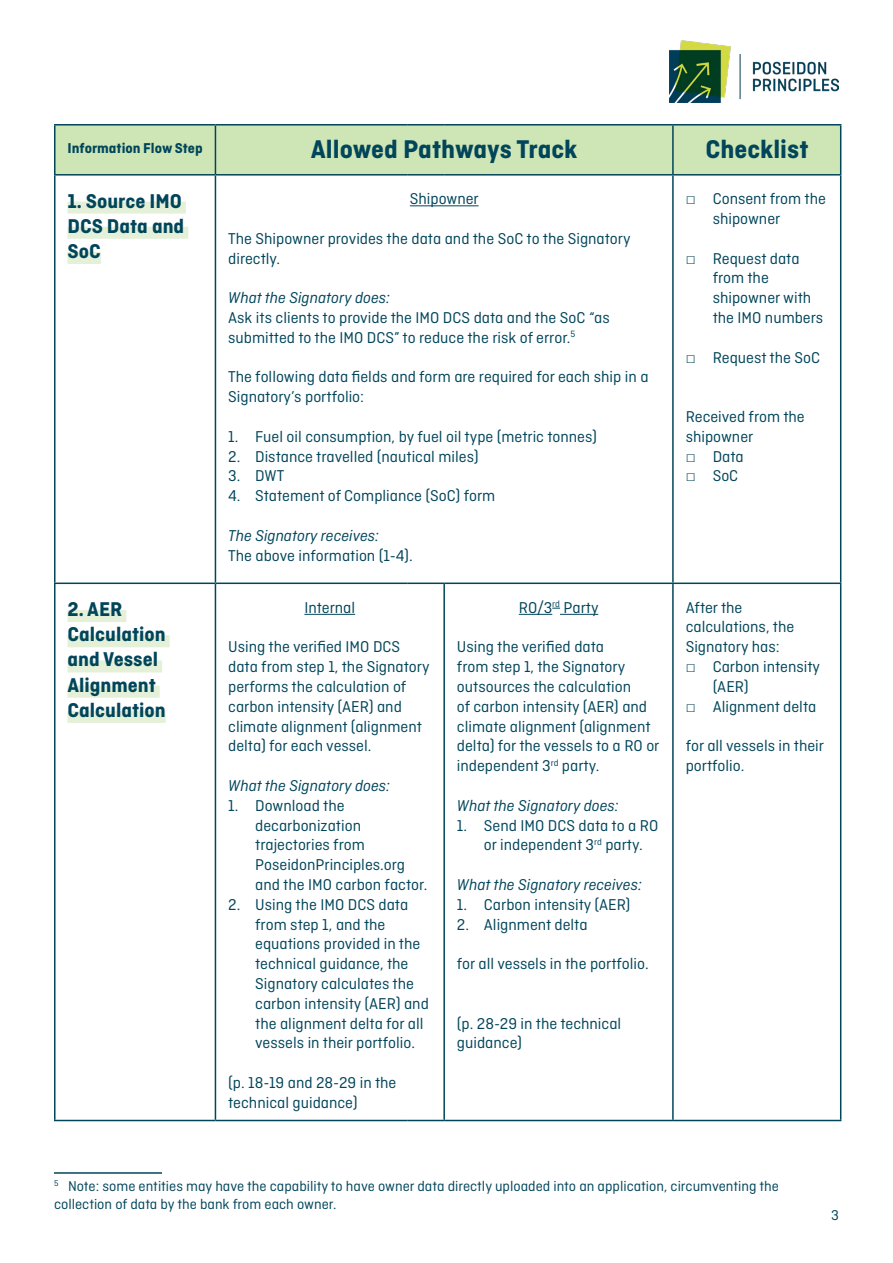
<style>
.page{position:relative;width:893px;height:1263px;background:#fff}
.page>*{position:absolute;margin:0;border:0;box-sizing:border-box;transform-origin:0 0}
.Titile{font:700 27px "Ciutadella";color:#00455a}
.Paragraph_Style_3{font:700 21px/25.2px "Ciutadella";color:#00455a;text-align:justify}
.Paragraph_Style_1{font:16.5px/19.8px "Ciutadella";color:#00455a}
.Paragraph_Style_1-2{font:italic 16.5px "Ciutadella";color:#00455a}
.Paragraph_Style_1-3{font:15px/18px "Ciutadella";color:#00455a}
.t1{font:700 15px "Ciutadella";color:#00455a}
.s1{font-family:"Arial"}
</style>
<div class="page">
<img style="left:669px;top:41px;width:170px;height:61px">
<div style="left:56px;top:126px;width:784px;height:48px;background:#cee5b5"></div>
<hr style="left:215px;top:124px;width:192px;height:2px;background:#00455a">
<hr style="left:407px;top:124px;width:37px;height:2px;background:#00455a">
<hr style="left:444px;top:124px;width:229px;height:2px;background:#00455a">
<hr style="left:673px;top:124px;width:168px;height:2px;background:#00455a">
<hr style="left:672px;top:126px;width:2px;height:48px;background:#00455a">
<hr style="left:840px;top:126px;width:1px;height:48px;background:#00455a">
<hr style="left:54px;top:176px;width:2px;height:406px;background:#00455a">
<hr style="left:215px;top:174px;width:192px;height:2px;background:#00455a">
<hr style="left:215px;top:176px;width:1px;height:406px;background:#00455a">
<hr style="left:407px;top:174px;width:37px;height:2px;background:#00455a">
<hr style="left:444px;top:174px;width:229px;height:2px;background:#00455a">
<hr style="left:673px;top:174px;width:168px;height:2px;background:#00455a">
<hr style="left:672px;top:176px;width:2px;height:406px;background:#00455a">
<hr style="left:840px;top:176px;width:1px;height:406px;background:#00455a">
<hr style="left:54px;top:582px;width:161px;height:2px;background:#00455a">
<hr style="left:54px;top:584px;width:2px;height:536px;background:#00455a">
<hr style="left:215px;top:582px;width:192px;height:2px;background:#00455a">
<hr style="left:215px;top:584px;width:1px;height:536px;background:#00455a">
<hr style="left:407px;top:582px;width:37px;height:2px;background:#00455a">
<hr style="left:444px;top:582px;width:229px;height:2px;background:#00455a">
<hr style="left:443px;top:584px;width:2px;height:536px;background:#00455a">
<hr style="left:673px;top:582px;width:168px;height:2px;background:#00455a">
<hr style="left:672px;top:584px;width:2px;height:536px;background:#00455a">
<hr style="left:840px;top:584px;width:1px;height:536px;background:#00455a">
<hr style="left:54px;top:1120px;width:161px;height:1px;background:#00455a">
<hr style="left:215px;top:1120px;width:192px;height:1px;background:#00455a">
<hr style="left:407px;top:1120px;width:37px;height:1px;background:#00455a">
<hr style="left:444px;top:1120px;width:229px;height:1px;background:#00455a">
<hr style="left:673px;top:1120px;width:168px;height:1px;background:#00455a">
<hr style="left:54px;top:124px;width:161px;height:2px;background:#00455a">
<hr style="left:54px;top:126px;width:2px;height:48px;background:#00455a">
<hr style="left:215px;top:126px;width:1px;height:48px;background:#00455a">
<hr style="left:54px;top:174px;width:161px;height:2px;background:#00455a">
<div style="left:68px;top:202px;width:118px;height:12px;background:#e4f0d8"></div>
<div style="left:68px;top:227px;width:120px;height:12px;background:#e4f0d8"></div>
<div style="left:68px;top:252px;width:33px;height:12px;background:#e4f0d8"></div>
<hr style="left:410px;top:205px;width:68px;height:1px;background:#00455a">
<div style="left:68px;top:610px;width:58px;height:12px;background:#e4f0d8"></div>
<div style="left:68px;top:635px;width:102px;height:12px;background:#e4f0d8"></div>
<div style="left:68px;top:660px;width:94px;height:12px;background:#e4f0d8"></div>
<div style="left:68px;top:686px;width:92px;height:12px;background:#e4f0d8"></div>
<div style="left:68px;top:711px;width:98px;height:12px;background:#e4f0d8"></div>
<hr style="left:304px;top:614px;width:51px;height:1px;background:#00455a">
<hr style="left:519px;top:614px;width:33px;height:1px;background:#00455a">
<hr style="left:560px;top:614px;width:38px;height:1px;background:#00455a">
<hr style="left:54px;top:1172px;width:108px;height:2px;background:#00455a">
<p class="t1" style="left:68px;top:139px;width:137px">Information Flow Step</p>
<p class="Titile" style="left:311px;top:133px;width:268px">Allowed Pathways Track</p>
<p class="Titile" style="left:705px;top:133px;width:104px">Checklist</p>
<p class="Paragraph_Style_3" style="left:68px;top:188px;width:118px">1. Source IMO DCS Data and SoC</p>
<p class="Paragraph_Style_1" style="left:410px;top:189px;width:70px">Shipowner</p>
<p class="Paragraph_Style_1" style="left:713px;top:189px;width:115px;text-indent:-27px"><span class="s1">□</span> Consent from the shipowner</p>
<p class="Paragraph_Style_1" style="left:713px;top:248px;width:112px;text-indent:-27px"><span class="s1">□</span> Request data from the shipowner with the IMO numbers</p>
<p class="Paragraph_Style_1" style="left:686px;top:347px;width:136px"><span class="s1">□</span> Request the SoC</p>
<p class="Paragraph_Style_1" style="left:228px;top:228px;width:404px">The Shipowner provides the data and the SoC to the Signatory directly.</p>
<p class="Paragraph_Style_1-2" style="left:228px;top:289px;width:163px">What the Signatory does:</p>
<p class="Paragraph_Style_1" style="left:228px;top:308px;width:383px">Ask its clients to provide the IMO DCS data and the SoC “as submitted to the IMO DCS” to reduce the risk of error.<sup>5</sup></p>
<p class="Paragraph_Style_1" style="left:228px;top:367px;width:422px">The following data fields and form are required for each ship in a<br>Signatory’s portfolio:</p>
<p class="Paragraph_Style_1" style="left:228px;top:426px;width:370px">1. Fuel oil consumption, by fuel oil type (metric tonnes)</p>
<p class="Paragraph_Style_1" style="left:228px;top:446px;width:252px">2. Distance travelled (nautical miles)</p>
<p class="Paragraph_Style_1" style="left:228px;top:466px;width:58px">3. DWT</p>
<p class="Paragraph_Style_1" style="left:228px;top:486px;width:269px">4. Statement of Compliance (SoC) form</p>
<p class="Paragraph_Style_1-2" style="left:228px;top:526px;width:152px">The Signatory receives:</p>
<p class="Paragraph_Style_1" style="left:228px;top:545px;width:186px">The above information (1-4).</p>
<p class="Paragraph_Style_1" style="left:686px;top:407px;width:121px">Received from the shipowner</p>
<p class="Paragraph_Style_1" style="left:686px;top:446px;width:60px"><span class="s1">□</span> Data</p>
<p class="Paragraph_Style_1" style="left:686px;top:466px;width:54px"><span class="s1">□</span> SoC</p>
<p class="Paragraph_Style_3" style="left:68px;top:596px;width:100px;text-align:left">2. AER<br>Calculation and Vessel<br>Alignment<br>Calculation</p>
<p class="Paragraph_Style_1" style="left:304px;top:597px;width:52px">Internal</p>
<p class="Paragraph_Style_1" style="left:228px;top:637px;width:203px">Using the verified IMO DCS data from step 1, the Signatory performs the calculation of carbon intensity (AER) and climate alignment (alignment delta) for each vessel.</p>
<p class="Paragraph_Style_1-2" style="left:228px;top:776px;width:163px">What the Signatory does:</p>
<p class="Paragraph_Style_1" style="left:255px;top:795px;width:174px;text-indent:-27px">1. Download the decarbonization trajectories from<br>PoseidonPrinciples.org and the IMO carbon factor.</p>
<p class="Paragraph_Style_1" style="left:255px;top:894px;width:175px;text-indent:-27px">2. Using the IMO DCS data from step 1, and the equations provided in the technical guidance, the<br>Signatory calculates the carbon intensity (AER) and the alignment delta for all vessels in their portfolio.</p>
<p class="Paragraph_Style_1" style="left:228px;top:1072px;width:170px">(p. 18-19 and 28-29 in the technical guidance)</p>
<p class="Paragraph_Style_1" style="left:519px;top:597px;width:81px">RO/3<sup>rd</sup> Party</p>
<p class="Paragraph_Style_1" style="left:457px;top:637px;width:204px">Using the verified data<br>from step 1, the Signatory outsources the calculation<br>of carbon intensity (AER) and climate alignment (alignment delta) for the vessels to a RO or independent 3<sup>rd</sup> party.</p>
<p class="Paragraph_Style_1-2" style="left:457px;top:796px;width:163px">What the Signatory does:</p>
<p class="Paragraph_Style_1" style="left:484px;top:815px;width:176px;text-indent:-27px">1. Send IMO DCS data to a RO or independent 3<sup>rd</sup> party.</p>
<p class="Paragraph_Style_1-2" style="left:457px;top:875px;width:186px">What the Signatory receives:</p>
<p class="Paragraph_Style_1" style="left:457px;top:894px;width:175px">1. Carbon intensity (AER)</p>
<p class="Paragraph_Style_1" style="left:457px;top:914px;width:132px">2. Alignment delta</p>
<p class="Paragraph_Style_1" style="left:457px;top:954px;width:193px">for all vessels in the portfolio.</p>
<p class="Paragraph_Style_1" style="left:457px;top:1013px;width:166px">(p. 28-29 in the technical guidance)</p>
<p class="Paragraph_Style_1" style="left:686px;top:597px;width:110px">After the calculations, the<br>Signatory has:</p>
<p class="Paragraph_Style_1" style="left:713px;top:657px;width:109px;text-indent:-27px"><span class="s1">□</span> Carbon intensity (AER)</p>
<p class="Paragraph_Style_1" style="left:686px;top:696px;width:132px"><span class="s1">□</span> Alignment delta</p>
<p class="Paragraph_Style_1" style="left:686px;top:736px;width:140px">for all vessels in their portfolio.</p>
<p class="Paragraph_Style_1-3" style="left:54px;top:1177px;width:726px"><sup>5</sup> Note: some entities may have the capability to have owner data directly uploaded into an application, circumventing the collection of data by the bank from each owner.</p>
<p class="Paragraph_Style_1-3" style="left:831px;top:1206px;width:9px">3</p>
</div>
